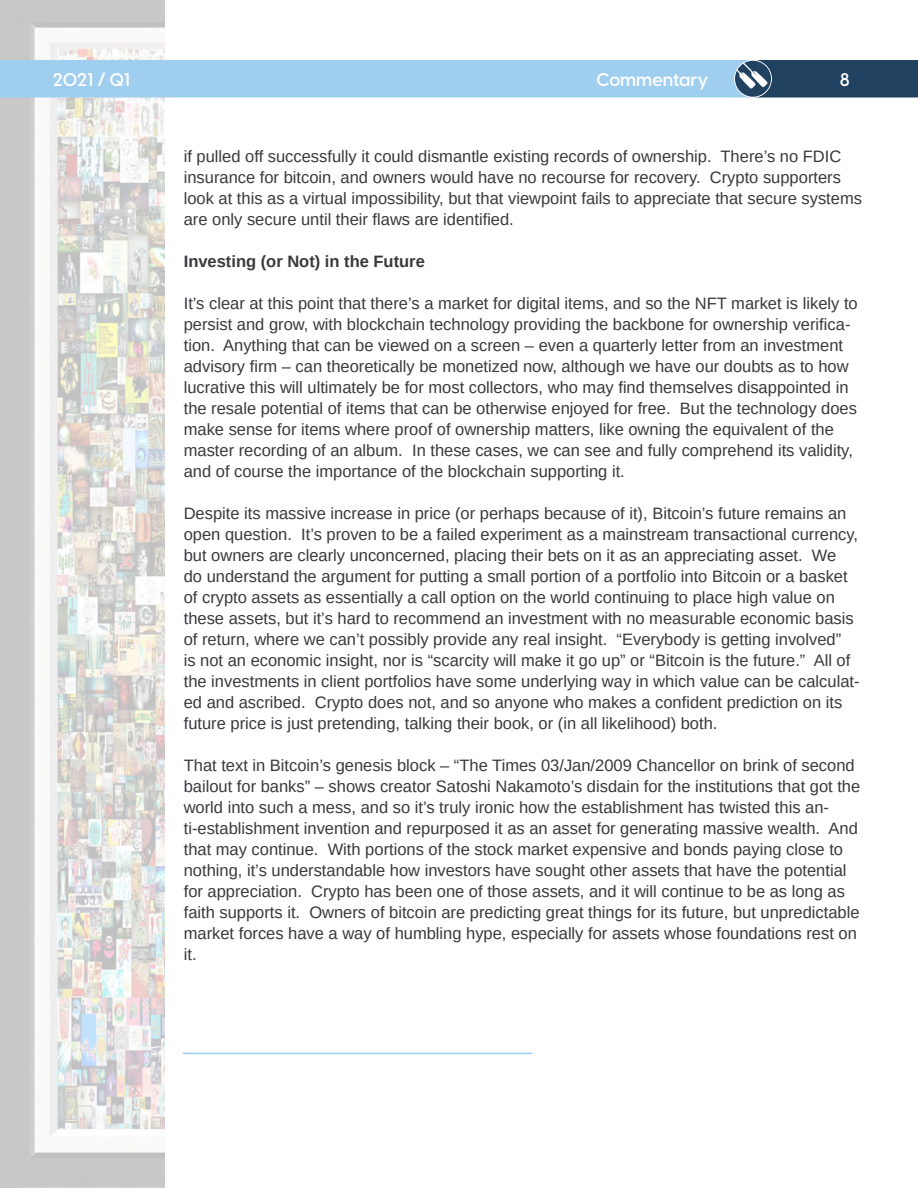
<style>
.page{position:relative;width:918px;height:1188px;background:#fff}
.page>*{position:absolute;margin:0;border:0;box-sizing:border-box;transform-origin:0 0}
.t1{font:600 18px "Visby CF";color:#fff}
.t2{font:16.5px/21px "Arimo";color:#37393c}
.t3{font:700 16.5px "Arimo";color:#37393c}
</style>
<div class="page">
<img style="left:0;top:0;width:165px;height:1188px">
<svg style="left:1px;top:60px;width:917px;height:38px;background:#8ab5d5"></svg>
<hr style="left:183px;top:1053px;width:349px;height:1px;background:#a0ceef">
<hr style="left:0;top:60px;width:1px;height:38px;background:#a0ceef">
<p class="t1" style="left:53px;top:68px;width:79px">2021 / Q1</p>
<p class="t1" style="left:597px;top:68px;width:113px">Commentary</p>
<p class="t1" style="left:840px;top:68px;width:12px">8</p>
<p class="t2" style="left:184px;top:146px;width:680px">if pulled off successfully it could dismantle existing records of ownership. There’s no FDIC insurance for bitcoin, and owners would have no recourse for recovery. Crypto supporters look at this as a virtual impossibility, but that viewpoint fails to appreciate that secure systems are only secure until their flaws are identified.</p>
<p class="t3" style="left:184px;top:250px;width:243px">Investing (or Not) in the Future</p>
<p class="t2" style="left:184px;top:293px;width:676px">It’s clear at this point that there’s a market for digital items, and so the NFT market is likely to persist and grow, with blockchain technology providing the backbone for ownership verifica&shy;tion. Anything that can be viewed on a screen – even a quarterly letter from an investment advisory firm – can theoretically be monetized now, although we have our doubts as to how lucrative this will ultimately be for most collectors, who may find themselves disappointed in the resale potential of items that can be otherwise enjoyed for free. But the technology does make sense for items where proof of ownership matters, like owning the equivalent of the master recording of an album. In these cases, we can see and fully comprehend its validity, and of course the importance of the blockchain supporting it.</p>
<p class="t2" style="left:184px;top:503px;width:677px">Despite its massive increase in price (or perhaps because of it), Bitcoin’s future remains an open question. It’s proven to be a failed experiment as a mainstream transactional currency, but owners are clearly unconcerned, placing their bets on it as an appreciating asset. We<br>do understand the argument for putting a small portion of a portfolio into Bitcoin or a basket of crypto assets as essentially a call option on the world continuing to place high value on these assets, but it’s hard to recommend an investment with no measurable economic basis of return, where we can’t possibly provide any real insight. “Everybody is getting involved”<br>is not an economic insight, nor is “scarcity will make it go up” or “Bitcoin is the future.” All of the investments in client portfolios have some underlying way in which value can be calculat&shy;ed and ascribed. Crypto does not, and so anyone who makes a confident prediction on its future price is just pretending, talking their book, or (in all likelihood) both.</p>
<p class="t2" style="left:184px;top:755px;width:678px">That text in Bitcoin’s genesis block – “The Times 03/Jan/2009 Chancellor on brink of second bailout for banks” – shows creator Satoshi Nakamoto’s disdain for the institutions that got the world into such a mess, and so it’s truly ironic how the establishment has twisted this an&shy;ti-establishment invention and repurposed it as an asset for generating massive wealth. And that may continue. With portions of the stock market expensive and bonds paying close to nothing, it’s understandable how investors have sought other assets that have the potential for appreciation. Crypto has been one of those assets, and it will continue to be as long as faith supports it. Owners of bitcoin are predicting great things for its future, but unpredictable market forces have a way of humbling hype, especially for assets whose foundations rest on it.</p>
</div>
